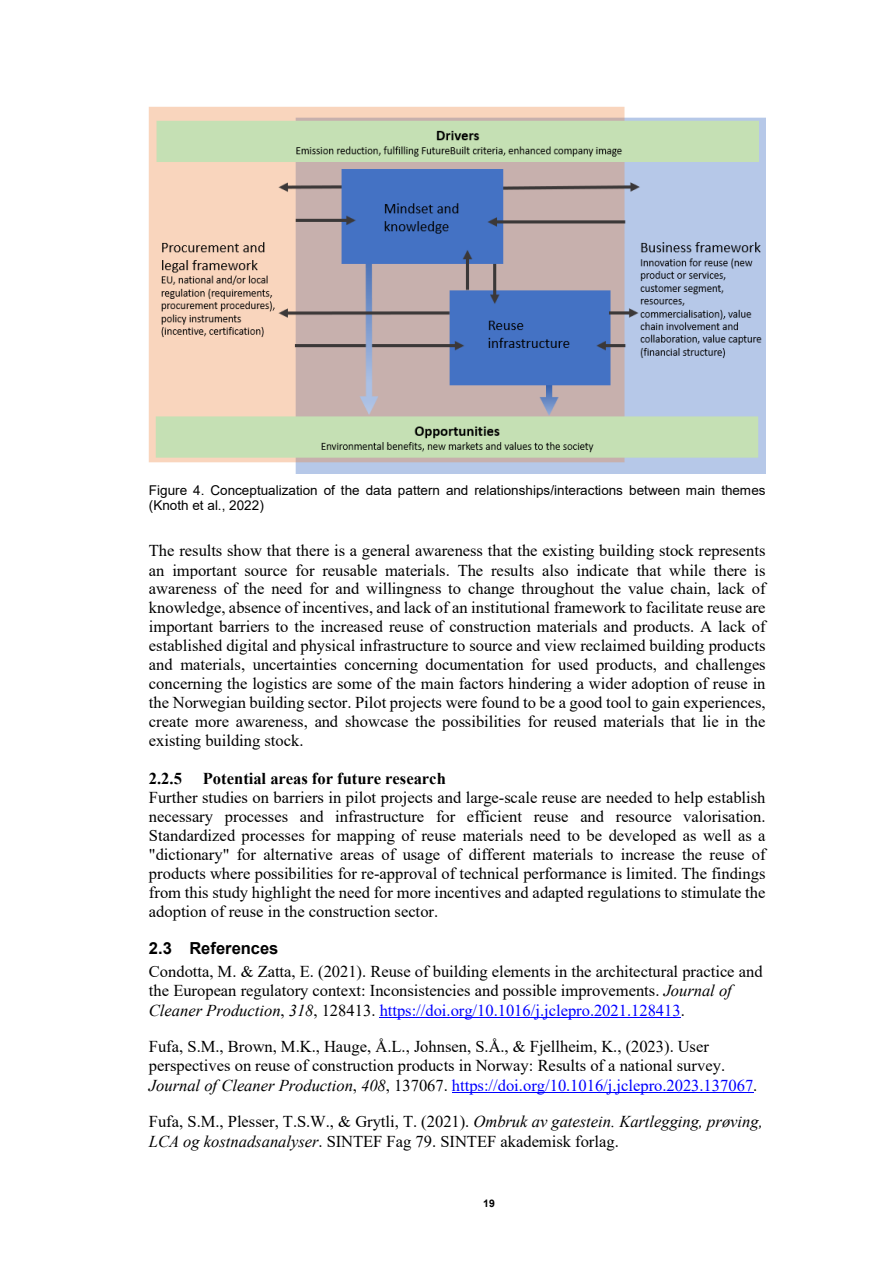
<style>
.page{position:relative;width:893px;height:1263px;background:#fff}
.page>*{position:absolute;margin:0;border:0;box-sizing:border-box;transform-origin:0 0}
.t1{font:16.5px/18.9px "Times New Roman";color:#000}
.t2{font:700 16.5px "Times New Roman";color:#000}
.t3{font:700 16.5px "Arial";color:#000}
.t4{font:13.5px/15.6px "Arial";letter-spacing:.005em;color:#000}
.t5{font:700 10.5px "Arial";color:#000}
.s1{font-style:italic}
.s2{color:#00f}
</style>
<div class="page">
<hr style="left:380px;top:1017px;width:301px;height:1px;background:#00f">
<hr style="left:452px;top:1092px;width:301px;height:1px;background:#00f">
<img style="left:149px;top:106px;width:616px;height:367px">
<p class="t4" style="left:149px;top:482px;width:618px">Figure 4. Conceptualization of the data pattern and relationships/interactions between main themes (Knoth et al., 2022)</p>
<p class="t1" style="left:149px;top:541px;width:618px;text-align:justify">The results show that there is a general awareness that the existing building stock represents an important source for reusable materials. The results also indicate that while there is awareness of the need for and willingness to change throughout the value chain, lack of knowledge, absence of incentives, and lack of an institutional framework to facilitate reuse are important barriers to the increased reuse of construction materials and products. A lack of established digital and physical infrastructure to source and view reclaimed building products and materials, uncertainties concerning documentation for used products, and challenges concerning the logistics are some of the main factors hindering a wider adoption of reuse in the Norwegian building sector. Pilot projects were found to be a good tool to gain experiences, create more awareness, and showcase the possibilities for reused materials that lie in the existing building stock.</p>
<h3 class="t2" style="left:149px;top:767px;width:35px">2.2.5</h3>
<h3 class="t2" style="left:203px;top:767px;width:245px">Potential areas for future research</h3>
<p class="t1" style="left:149px;top:788px;width:618px;text-align:justify">Further studies on barriers in pilot projects and large-scale reuse are needed to help establish necessary processes and infrastructure for efficient reuse and resource valorisation.<br>Standardized processes for mapping of reuse materials need to be developed as well as a "dictionary" for alternative areas of usage of different materials to increase the reuse of products where possibilities for re-approval of technical performance is limited. The findings from this study highlight the need for more incentives and adapted regulations to stimulate the adoption of reuse in the construction sector.</p>
<h2 class="t3" style="left:149px;top:937px;width:131px">2.3 References</h2>
<p class="t1" style="left:149px;top:962px;width:615px">Condotta, M. &amp; Zatta, E. (2021). Reuse of building elements in the architectural practice and the European regulatory context: Inconsistencies and possible improvements. <span class="s1">Journal of<br>Cleaner Production</span>, <span class="s1">318</span>, 128413. <span class="s2">https://doi.org/10.1016/j.jclepro.2021.128413</span>.</p>
<p class="t1" style="left:149px;top:1037px;width:610px">Fufa, S.M., Brown, M.K., Hauge, Å.L., Johnsen, S.Å., &amp; Fjellheim, K., (2023). User perspectives on reuse of construction products in Norway: Results of a national survey.<br><span class="s1">Journal of Cleaner Production</span>, <span class="s1">408</span>, 137067. <span class="s2">https://doi.org/10.1016/j.jclepro.2023.137067</span>.</p>
<p class="t1" style="left:149px;top:1112px;width:615px">Fufa, S.M., Plesser, T.S.W., &amp; Grytli, T. (2021). <span class="s1">Ombruk av gatestein. Kartlegging, prøving,<br>LCA og kostnadsanalyser</span>. SINTEF Fag 79. SINTEF akademisk forlag.</p>
<p class="t5" style="left:483px;top:1196px;width:13px">19</p>
</div>
